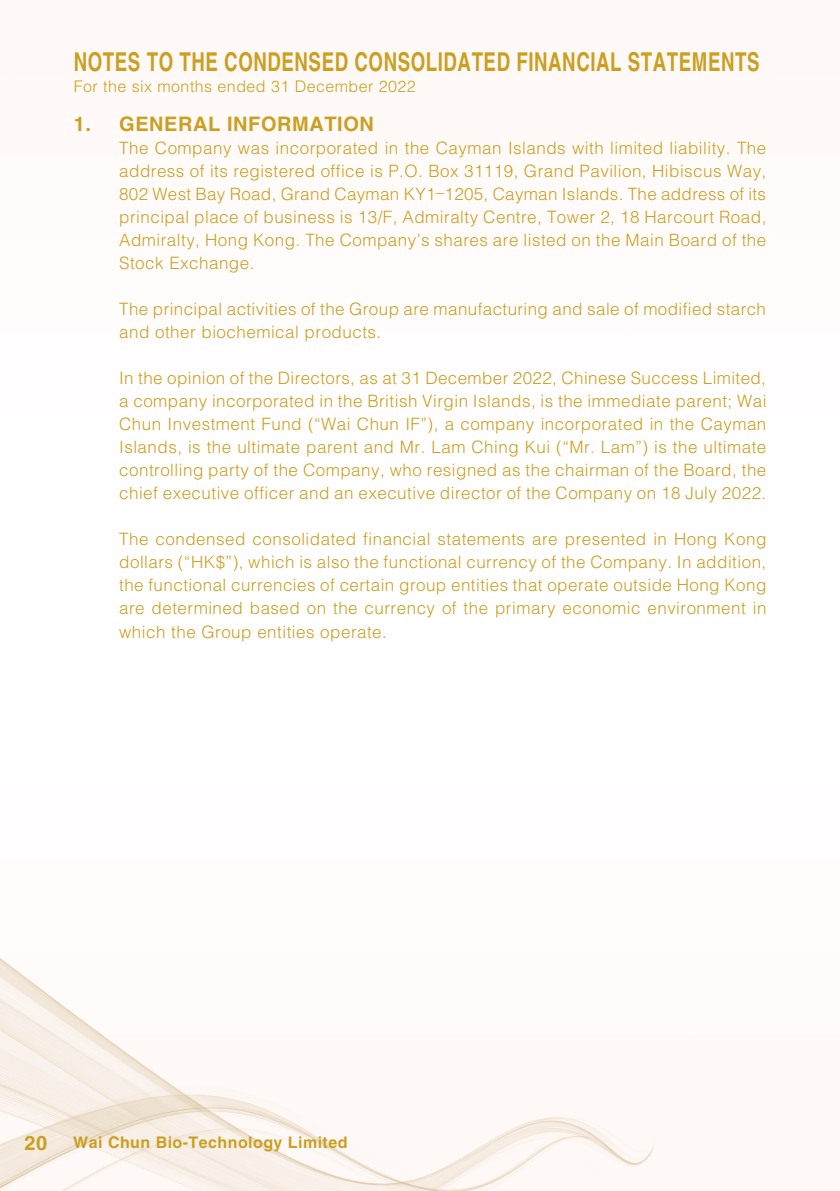
<style>
.page{position:relative;width:840px;height:1191px;background:#fff}
.page>*{position:absolute;margin:0;border:0;box-sizing:border-box;transform-origin:0 0}
.t1{font:700 26px "Helvetica LT Std";letter-spacing:.03em;color:#cb9f22;scale:.72 1}
.t2{font:700 20px "Helvetica LT Std";letter-spacing:.03em;color:#cb9f22}
.t3{font:300 17px/23px "Helvetica LT Std";letter-spacing:.03em;color:#cb9f22;text-align:justify}
.t4{font:300 16px "Helvetica LT Std";letter-spacing:.03em;color:#cb9f22}
.t5{font:700 16px "Helvetica LT Std";letter-spacing:.03em;color:#cb9f22}
</style>
<div class="page">
<img style="left:0;top:957px;width:656px;height:234px">
<h1 class="t1" style="left:74px;top:46px;width:953px">NOTES TO THE CONDENSED CONSOLIDATED FINANCIAL STATEMENTS</h1>
<p class="t4" style="left:74px;top:77px;width:343px">For the six months ended 31 December 2022</p>
<p class="t2" style="left:74px;top:112px;width:301px">1. GENERAL INFORMATION</p>
<p class="t3" style="left:119px;top:137px;width:648px">The Company was incorporated in the Cayman Islands with limited liability. The address of its registered office is P.O. Box 31119, Grand Pavilion, Hibiscus Way, 802 West Bay Road, Grand Cayman KY1–1205, Cayman Islands. The address of its principal place of business is 13/F, Admiralty Centre, Tower 2, 18 Harcourt Road, Admiralty, Hong Kong. The Company’s shares are listed on the Main Board of the Stock Exchange.</p>
<p class="t3" style="left:119px;top:298px;width:648px">The principal activities of the Group are manufacturing and sale of modified starch and other biochemical products.</p>
<p class="t3" style="left:119px;top:367px;width:648px">In the opinion of the Directors, as at 31 December 2022, Chinese Success Limited, a company incorporated in the British Virgin Islands, is the immediate parent; Wai Chun Investment Fund (“Wai Chun IF”), a company incorporated in the Cayman Islands, is the ultimate parent and Mr. Lam Ching Kui (“Mr. Lam”) is the ultimate controlling party of the Company, who resigned as the chairman of the Board, the chief executive officer and an executive director of the Company on 18 July 2022.</p>
<p class="t3" style="left:119px;top:528px;width:648px">The condensed consolidated financial statements are presented in Hong Kong dollars (“HK$”), which is also the functional currency of the Company. In addition, the functional currencies of certain group entities that operate outside Hong Kong are determined based on the currency of the primary economic environment in which the Group entities operate.</p>
<p class="t2" style="left:24px;top:1130px;width:24px">20</p>
<p class="t5" style="left:73px;top:1132px;width:275px">Wai Chun Bio-Technology Limited</p>
</div>
